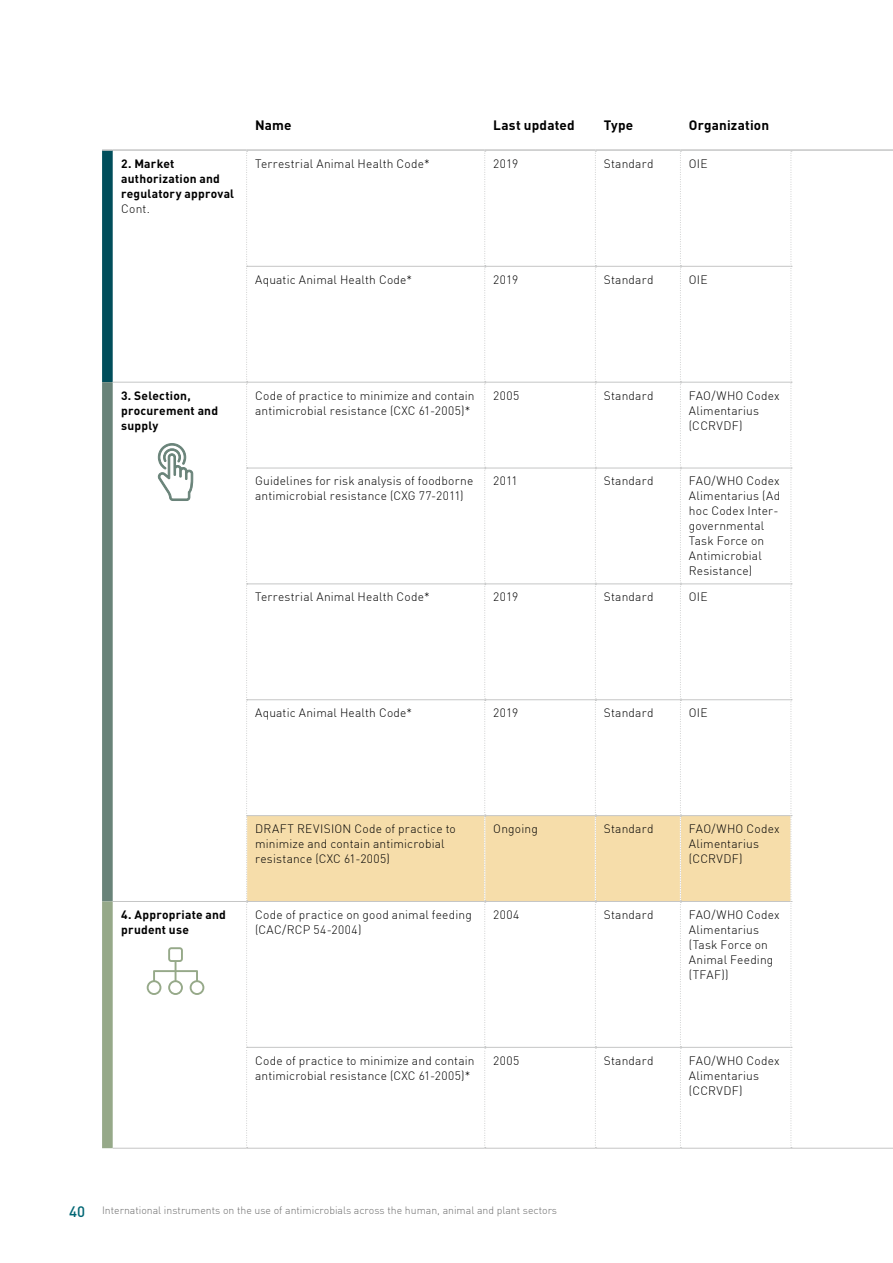
<style>
.page{position:relative;width:893px;height:1263px;background:#fff}
.page>*{position:absolute;margin:0;border:0;box-sizing:border-box;transform-origin:0 0}
.t1{font:700 13.5px "DIN Pro";letter-spacing:.015em;color:#000}
.t2{font:300 12px/15px "DIN";letter-spacing:.015em;color:#000}
.t3{font:700 12px/15px "DIN Pro";letter-spacing:.02em;color:#000}
.t4{font:300 10.5px "DIN";color:#6e6e6e}
.s1{font-family:"DIN Pro";font-weight:500;font-size:15px;color:#006674}
</style>
<div class="page">
<div style="left:248px;top:816px;width:543px;height:85px;background:#f6ddaa"></div>
<svg style="left:246px;top:151px;width:2px;height:997px"></svg>
<svg style="left:484px;top:151px;width:2px;height:997px"></svg>
<svg style="left:595px;top:151px;width:1px;height:997px"></svg>
<svg style="left:680px;top:151px;width:1px;height:997px"></svg>
<svg style="left:791px;top:151px;width:1px;height:997px"></svg>
<hr style="left:247px;top:266px;width:238px;height:1px;background:#c5c6c6">
<hr style="left:485px;top:266px;width:110px;height:1px;background:#c5c6c6">
<hr style="left:595px;top:266px;width:85px;height:1px;background:#c5c6c6">
<hr style="left:680px;top:266px;width:111px;height:1px;background:#c5c6c6">
<hr style="left:113px;top:382px;width:134px;height:1px;background:#c5c6c6">
<hr style="left:247px;top:382px;width:238px;height:1px;background:#c5c6c6">
<hr style="left:485px;top:382px;width:110px;height:1px;background:#c5c6c6">
<hr style="left:595px;top:382px;width:85px;height:1px;background:#c5c6c6">
<hr style="left:680px;top:382px;width:111px;height:1px;background:#c5c6c6">
<hr style="left:247px;top:468px;width:238px;height:1px;background:#c5c6c6">
<hr style="left:485px;top:468px;width:110px;height:1px;background:#c5c6c6">
<hr style="left:595px;top:468px;width:85px;height:1px;background:#c5c6c6">
<hr style="left:680px;top:468px;width:111px;height:1px;background:#c5c6c6">
<hr style="left:247px;top:583px;width:238px;height:1px;background:#c5c6c6">
<hr style="left:485px;top:583px;width:110px;height:1px;background:#c5c6c6">
<hr style="left:595px;top:583px;width:85px;height:1px;background:#c5c6c6">
<hr style="left:680px;top:583px;width:111px;height:1px;background:#c5c6c6">
<hr style="left:247px;top:699px;width:238px;height:1px;background:#c5c6c6">
<hr style="left:485px;top:699px;width:110px;height:1px;background:#c5c6c6">
<hr style="left:595px;top:699px;width:85px;height:1px;background:#c5c6c6">
<hr style="left:680px;top:699px;width:111px;height:1px;background:#c5c6c6">
<hr style="left:247px;top:815px;width:238px;height:1px;background:#c5c6c6">
<hr style="left:485px;top:815px;width:110px;height:1px;background:#c5c6c6">
<hr style="left:595px;top:815px;width:85px;height:1px;background:#c5c6c6">
<hr style="left:680px;top:815px;width:111px;height:1px;background:#c5c6c6">
<hr style="left:113px;top:901px;width:134px;height:1px;background:#c5c6c6">
<hr style="left:247px;top:901px;width:238px;height:1px;background:#c5c6c6">
<hr style="left:485px;top:901px;width:110px;height:1px;background:#c5c6c6">
<hr style="left:595px;top:901px;width:85px;height:1px;background:#c5c6c6">
<hr style="left:680px;top:901px;width:111px;height:1px;background:#c5c6c6">
<hr style="left:247px;top:1047px;width:238px;height:1px;background:#c5c6c6">
<hr style="left:485px;top:1047px;width:110px;height:1px;background:#c5c6c6">
<hr style="left:595px;top:1047px;width:85px;height:1px;background:#c5c6c6">
<hr style="left:680px;top:1047px;width:111px;height:1px;background:#c5c6c6">
<hr style="left:113px;top:1148px;width:134px;height:1px;background:#c5c6c6">
<hr style="left:247px;top:1148px;width:238px;height:1px;background:#c5c6c6">
<hr style="left:485px;top:1148px;width:110px;height:1px;background:#c5c6c6">
<hr style="left:595px;top:1148px;width:85px;height:1px;background:#c5c6c6">
<hr style="left:680px;top:1148px;width:111px;height:1px;background:#c5c6c6">
<hr style="left:791px;top:1148px;width:102px;height:1px;background:#c5c6c6">
<svg style="left:102px;top:149px;width:11px;height:999px"></svg>
<hr style="left:113px;top:149px;width:134px;height:2px;background:#c5c6c6">
<hr style="left:247px;top:149px;width:238px;height:2px;background:#c5c6c6">
<hr style="left:485px;top:149px;width:110px;height:2px;background:#c5c6c6">
<hr style="left:595px;top:149px;width:85px;height:2px;background:#c5c6c6">
<hr style="left:680px;top:149px;width:111px;height:2px;background:#c5c6c6">
<hr style="left:791px;top:149px;width:102px;height:2px;background:#c5c6c6">
<svg style="left:158px;top:443px;width:35px;height:58px"></svg>
<svg style="left:147px;top:947px;width:57px;height:48px"></svg>
<p class="t3" style="left:121px;top:156px;width:114px">2. Market authorization and regulatory approval</p>
<p class="t2" style="left:121px;top:201px;width:30px">Cont.</p>
<p class="t1" style="left:255px;top:116px;width:38px">Name</p>
<p class="t1" style="left:493px;top:116px;width:83px">Last updated</p>
<p class="t1" style="left:604px;top:116px;width:31px">Type</p>
<p class="t1" style="left:689px;top:116px;width:82px">Organization</p>
<p class="t2" style="left:255px;top:156px;width:176px">Terrestrial Animal Health Code*</p>
<p class="t2" style="left:493px;top:156px;width:26px">2019</p>
<p class="t2" style="left:604px;top:156px;width:51px">Standard</p>
<p class="t2" style="left:689px;top:156px;width:20px">OIE</p>
<p class="t2" style="left:255px;top:272px;width:158px">Aquatic Animal Health Code*</p>
<p class="t2" style="left:493px;top:272px;width:26px">2019</p>
<p class="t2" style="left:604px;top:272px;width:51px">Standard</p>
<p class="t2" style="left:689px;top:272px;width:20px">OIE</p>
<p class="t3" style="left:121px;top:387px;width:98px">3. Selection, procurement and supply</p>
<p class="t2" style="left:255px;top:388px;width:221px">Code of practice to minimize and contain antimicrobial resistance (CXC 61-2005)*</p>
<p class="t2" style="left:493px;top:388px;width:28px">2005</p>
<p class="t2" style="left:604px;top:388px;width:51px">Standard</p>
<p class="t2" style="left:689px;top:388px;width:92px">FAO/WHO Codex<br>Alimentarius (CCRVDF)</p>
<p class="t2" style="left:255px;top:473px;width:220px">Guidelines for risk analysis of foodborne antimicrobial resistance (CXG 77-2011)</p>
<p class="t2" style="left:493px;top:473px;width:26px">2011</p>
<p class="t2" style="left:604px;top:473px;width:51px">Standard</p>
<p class="t2" style="left:689px;top:473px;width:93px">FAO/WHO Codex<br>Alimentarius (Ad hoc Codex Inter&shy;governmental<br>Task Force on<br>Antimicrobial<br>Resistance)</p>
<p class="t2" style="left:255px;top:589px;width:176px">Terrestrial Animal Health Code*</p>
<p class="t2" style="left:493px;top:589px;width:26px">2019</p>
<p class="t2" style="left:604px;top:589px;width:51px">Standard</p>
<p class="t2" style="left:689px;top:589px;width:20px">OIE</p>
<p class="t2" style="left:255px;top:705px;width:158px">Aquatic Animal Health Code*</p>
<p class="t2" style="left:493px;top:705px;width:26px">2019</p>
<p class="t2" style="left:604px;top:705px;width:51px">Standard</p>
<p class="t2" style="left:689px;top:705px;width:20px">OIE</p>
<p class="t2" style="left:255px;top:821px;width:202px">DRAFT REVISION Code of practice to minimize and contain antimicrobial resistance (CXC 61-2005)</p>
<p class="t2" style="left:493px;top:821px;width:46px">Ongoing</p>
<p class="t2" style="left:604px;top:821px;width:51px">Standard</p>
<p class="t2" style="left:689px;top:821px;width:92px">FAO/WHO Codex<br>Alimentarius (CCRVDF)</p>
<p class="t3" style="left:121px;top:907px;width:106px">4. Appropriate and prudent use</p>
<p class="t2" style="left:255px;top:907px;width:218px">Code of practice on good animal feeding (CAC/RCP 54-2004)</p>
<p class="t2" style="left:493px;top:907px;width:28px">2004</p>
<p class="t2" style="left:604px;top:907px;width:51px">Standard</p>
<p class="t2" style="left:689px;top:907px;width:92px">FAO/WHO Codex<br>Alimentarius (Task Force on<br>Animal Feeding (TFAF))</p>
<p class="t2" style="left:255px;top:1053px;width:221px">Code of practice to minimize and contain antimicrobial resistance (CXC 61-2005)*</p>
<p class="t2" style="left:493px;top:1053px;width:28px">2005</p>
<p class="t2" style="left:604px;top:1053px;width:51px">Standard</p>
<p class="t2" style="left:689px;top:1053px;width:92px">FAO/WHO Codex<br>Alimentarius (CCRVDF)</p>
<p class="t4" style="left:69px;top:1204px;width:490px"><span class="s1">40</span> International instruments on the use of antimicrobials across the human, animal and plant sectors</p>
</div>
